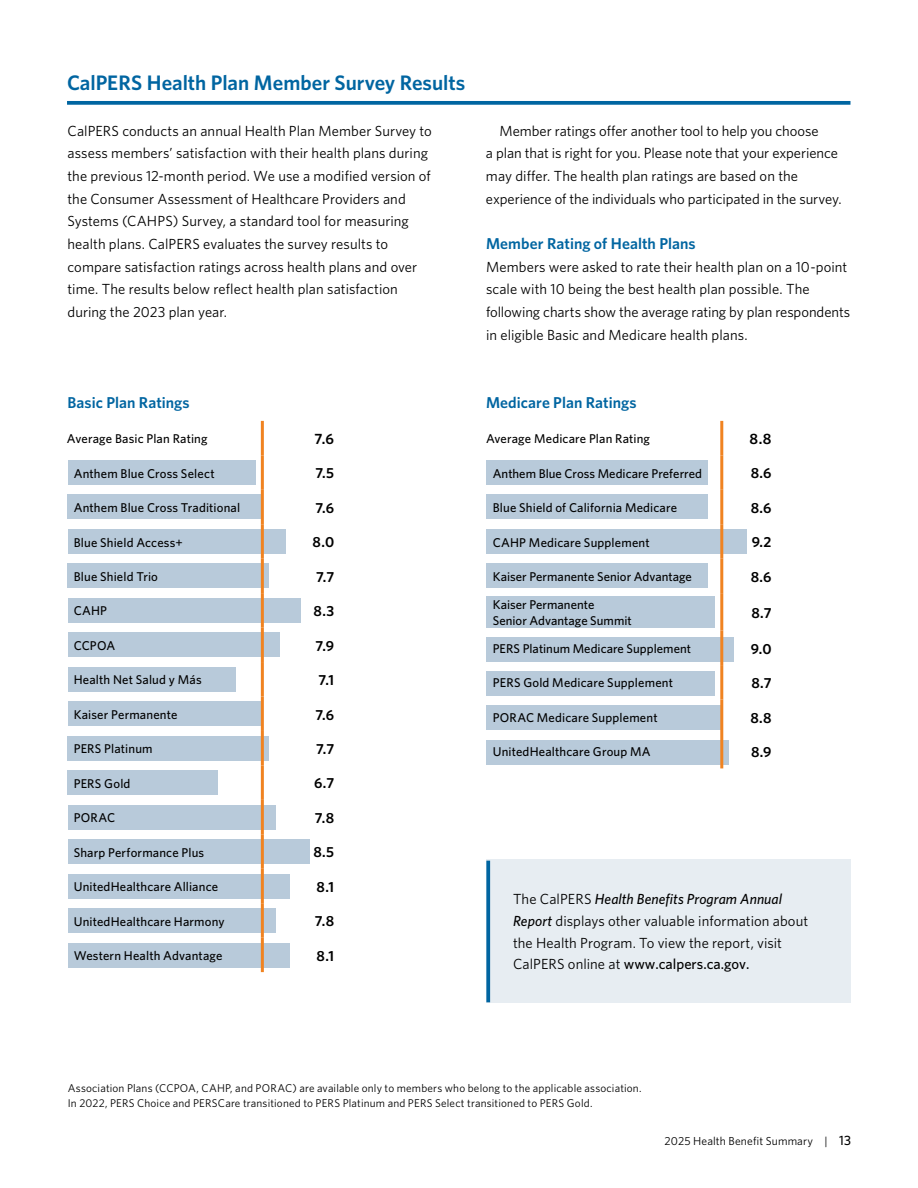
<style>
.page{position:relative;width:918px;height:1188px;background:#fff}
.page>*{position:absolute;margin:0;border:0;box-sizing:border-box;transform-origin:0 0}
.t1{font:600 21px "Kgqvqw Whitney";color:#0065a1}
.t2{font:600 15.75px "Kgqvqw Whitney";letter-spacing:.005em;color:#0065a1}
.t3{font:600 15px "Kgqvqw Whitney";color:#000}
.t4{font:14.7px/22.6px "Xvnmfw Whitney";color:#000}
.t5{font:600 14.7px "Kgqvqw Whitney";color:#000}
.t6{font:500 12.75px/15.3px "Jtxvlg Whitney";letter-spacing:.01em;color:#000}
.t7{font:11.7px "Xvnmfw Whitney";letter-spacing:.01em;color:#000}
.t8{font:11.25px "Xvnmfw Whitney";letter-spacing:.015em;color:#000}
.s1{font-family:"Hrgvms Whitney";font-weight:500;font-style:italic}
.s2{font-family:"Jtxvlg Whitney";font-weight:500}
.s3{font-family:"Jtxvlg Whitney";font-weight:500;font-size:13.5px}
</style>
<div class="page">
<svg style="left:67px;top:101px;width:783px;height:4px;background:#116fa7"></svg>
<div style="left:486px;top:859px;width:364px;height:143px;background:#e7edf2"></div>
<div style="left:68px;top:494px;width:194px;height:25px;background:#b8cada"></div>
<div style="left:68px;top:529px;width:218px;height:25px;background:#b8cada"></div>
<div style="left:68px;top:563px;width:201px;height:25px;background:#b8cada"></div>
<div style="left:68px;top:598px;width:232px;height:24px;background:#b8cada"></div>
<div style="left:68px;top:632px;width:212px;height:25px;background:#b8cada"></div>
<div style="left:68px;top:667px;width:167px;height:25px;background:#b8cada"></div>
<div style="left:68px;top:701px;width:194px;height:25px;background:#b8cada"></div>
<div style="left:68px;top:839px;width:242px;height:25px;background:#b8cada"></div>
<div style="left:68px;top:874px;width:221px;height:25px;background:#b8cada"></div>
<div style="left:68px;top:908px;width:208px;height:25px;background:#b8cada"></div>
<div style="left:68px;top:943px;width:221px;height:25px;background:#b8cada"></div>
<div style="left:67px;top:736px;width:202px;height:25px;background:#b8cada"></div>
<div style="left:68px;top:805px;width:208px;height:25px;background:#b8cada"></div>
<div style="left:68px;top:460px;width:187px;height:25px;background:#b8cada"></div>
<div style="left:68px;top:770px;width:150px;height:25px;background:#b8cada"></div>
<div style="left:486px;top:529px;width:260px;height:25px;background:#b8cada"></div>
<div style="left:486px;top:494px;width:222px;height:25px;background:#b8cada"></div>
<div style="left:486px;top:460px;width:222px;height:25px;background:#b8cada"></div>
<div style="left:486px;top:563px;width:222px;height:25px;background:#b8cada"></div>
<div style="left:486px;top:671px;width:229px;height:25px;background:#b8cada"></div>
<div style="left:486px;top:637px;width:248px;height:24px;background:#b8cada"></div>
<div style="left:486px;top:597px;width:229px;height:31px;background:#b8cada"></div>
<div style="left:486px;top:740px;width:243px;height:24px;background:#b8cada"></div>
<div style="left:486px;top:705px;width:236px;height:25px;background:#b8cada"></div>
<hr style="left:261px;top:421px;width:3px;height:34px;background:#f08321">
<hr style="left:261px;top:455px;width:3px;height:35px;background:#f08321">
<hr style="left:261px;top:490px;width:3px;height:34px;background:#f08321">
<hr style="left:261px;top:524px;width:3px;height:35px;background:#f08321">
<hr style="left:261px;top:559px;width:3px;height:34px;background:#f08321">
<hr style="left:261px;top:593px;width:3px;height:35px;background:#f08321">
<hr style="left:261px;top:628px;width:3px;height:34px;background:#f08321">
<hr style="left:261px;top:662px;width:3px;height:35px;background:#f08321">
<hr style="left:261px;top:697px;width:3px;height:34px;background:#f08321">
<hr style="left:261px;top:731px;width:3px;height:34px;background:#f08321">
<hr style="left:261px;top:765px;width:3px;height:35px;background:#f08321">
<hr style="left:261px;top:800px;width:3px;height:34px;background:#f08321">
<hr style="left:261px;top:834px;width:3px;height:35px;background:#f08321">
<hr style="left:261px;top:869px;width:3px;height:34px;background:#f08321">
<hr style="left:261px;top:903px;width:3px;height:35px;background:#f08321">
<hr style="left:261px;top:938px;width:3px;height:34px;background:#f08321">
<hr style="left:720px;top:421px;width:3px;height:34px;background:#f08321">
<hr style="left:720px;top:455px;width:3px;height:35px;background:#f08321">
<hr style="left:720px;top:490px;width:3px;height:34px;background:#f08321">
<hr style="left:720px;top:524px;width:3px;height:35px;background:#f08321">
<hr style="left:720px;top:559px;width:3px;height:34px;background:#f08321">
<hr style="left:720px;top:593px;width:3px;height:38px;background:#f08321">
<hr style="left:720px;top:631px;width:3px;height:34px;background:#f08321">
<hr style="left:720px;top:665px;width:3px;height:35px;background:#f08321">
<hr style="left:720px;top:700px;width:3px;height:34px;background:#f08321">
<hr style="left:720px;top:734px;width:3px;height:34px;background:#f08321">
<svg style="left:486px;top:861px;width:4px;height:141px"></svg>
<h3 class="t1" style="left:67px;top:69px;width:400px">CalPERS Health Plan Member Survey Results</h3>
<p class="t4" style="left:68px;top:119px;width:366px">CalPERS conducts an annual Health Plan Member Survey to assess members’ satisfaction with their health plans during the previous 12-month period. We use a modified version of the Consumer Assessment of Healthcare Providers and Systems (CAHPS) Survey, a standard tool for measuring health plans. CalPERS evaluates the survey results to compare satisfaction ratings across health plans and over time. The results below reflect health plan satisfaction during the 2023 plan year.</p>
<p class="t4" style="left:486px;top:119px;width:357px;text-indent:13px">Member ratings offer another tool to help you choose<br>a plan that is right for you. Please note that your experience may differ. The health plan ratings are based on the experience of the individuals who participated in the survey.</p>
<h4 class="t2" style="left:486px;top:233px;width:211px">Member Rating of Health Plans</h4>
<p class="t4" style="left:486px;top:255px;width:366px">Members were asked to rate their health plan on a 10-point scale with 10 being the best health plan possible. The following charts show the average rating by plan respondents in eligible Basic and Medicare health plans.</p>
<h4 class="t2" style="left:68px;top:392px;width:124px">Basic Plan Ratings</h4>
<h4 class="t2" style="left:486px;top:392px;width:152px">Medicare Plan Ratings</h4>
<p class="t6" style="left:67px;top:431px;width:142px">Average Basic Plan Rating</p>
<p class="t3" style="left:315px;top:429px;width:21px">7 6</p>
<p class="t6" style="left:74px;top:465px;width:142px">Anthem Blue Cross Select</p>
<p class="t5" style="left:315px;top:464px;width:20px">7 5</p>
<p class="t6" style="left:74px;top:500px;width:168px">Anthem Blue Cross Traditional</p>
<p class="t5" style="left:315px;top:498px;width:20px">7 6</p>
<p class="t6" style="left:74px;top:534px;width:110px">Blue Shield Access+</p>
<p class="t5" style="left:313px;top:532px;width:23px">8 0</p>
<p class="t6" style="left:74px;top:569px;width:86px">Blue Shield Trio</p>
<p class="t5" style="left:316px;top:567px;width:20px">7 7</p>
<p class="t6" style="left:74px;top:603px;width:35px">CAHP</p>
<p class="t5" style="left:314px;top:601px;width:22px">8 3</p>
<p class="t6" style="left:74px;top:638px;width:43px">CCPOA</p>
<p class="t5" style="left:316px;top:636px;width:20px">7 9</p>
<p class="t6" style="left:74px;top:672px;width:130px">Health Net Salud y Más</p>
<p class="t5" style="left:319px;top:670px;width:17px">7 1</p>
<p class="t6" style="left:74px;top:707px;width:105px">Kaiser Permanente</p>
<p class="t5" style="left:315px;top:705px;width:20px">7 6</p>
<p class="t6" style="left:74px;top:741px;width:80px">PERS Platinum</p>
<p class="t5" style="left:316px;top:739px;width:20px">7 7</p>
<p class="t6" style="left:74px;top:775px;width:58px">PERS Gold</p>
<p class="t5" style="left:314px;top:774px;width:21px">6 7</p>
<p class="t6" style="left:74px;top:810px;width:43px">PORAC</p>
<p class="t5" style="left:315px;top:808px;width:21px">7 8</p>
<p class="t6" style="left:74px;top:844px;width:132px">Sharp Performance Plus</p>
<p class="t5" style="left:313px;top:842px;width:22px">8 5</p>
<p class="t6" style="left:74px;top:879px;width:146px">UnitedHealthcare Alliance</p>
<p class="t5" style="left:317px;top:877px;width:19px">8 1</p>
<p class="t6" style="left:74px;top:913px;width:152px">UnitedHealthcare Harmony</p>
<p class="t5" style="left:315px;top:911px;width:21px">7 8</p>
<p class="t6" style="left:74px;top:948px;width:150px">Western Health Advantage</p>
<p class="t5" style="left:317px;top:946px;width:19px">8 1</p>
<p class="t6" style="left:486px;top:431px;width:166px">Average Medicare Plan Rating</p>
<p class="t3" style="left:750px;top:429px;width:23px">8 8</p>
<p class="t6" style="left:493px;top:465px;width:211px">Anthem Blue Cross Medicare Preferred</p>
<p class="t5" style="left:751px;top:464px;width:22px">8 6</p>
<p class="t6" style="left:493px;top:500px;width:186px">Blue Shield of California Medicare</p>
<p class="t5" style="left:751px;top:498px;width:22px">8 6</p>
<p class="t6" style="left:493px;top:534px;width:159px">CAHP Medicare Supplement</p>
<p class="t5" style="left:752px;top:532px;width:21px">9 2</p>
<p class="t6" style="left:493px;top:569px;width:201px">Kaiser Permanente Senior Advantage</p>
<p class="t5" style="left:751px;top:567px;width:22px">8 6</p>
<p class="t6" style="left:493px;top:597px;width:141px">Kaiser Permanente<br>Senior Advantage Summit</p>
<p class="t5" style="left:751px;top:603px;width:22px">8 7</p>
<p class="t6" style="left:493px;top:641px;width:200px">PERS Platinum Medicare Supplement</p>
<p class="t5" style="left:751px;top:639px;width:22px">9 0</p>
<p class="t6" style="left:493px;top:675px;width:182px">PERS Gold Medicare Supplement</p>
<p class="t5" style="left:751px;top:673px;width:22px">8 7</p>
<p class="t6" style="left:493px;top:710px;width:166px">PORAC Medicare Supplement</p>
<p class="t5" style="left:750px;top:708px;width:23px">8 8</p>
<p class="t6" style="left:493px;top:744px;width:159px">UnitedHealthcare Group MA</p>
<p class="t5" style="left:751px;top:742px;width:22px">8 9</p>
<p class="t4" style="left:513px;top:888px;width:297px;line-height:21.8px">The CalPERS <span class="s1">Health Benefits Program Annual Report</span> displays other valuable information about the Health Program. To view the report, visit CalPERS online at <span class="s2">www.calpers.ca.gov.</span></p>
<p class="t8" style="left:68px;top:1081px;width:575px">Association Plans (CCPOA, CAHP, and PORAC) are available only to members who belong to the applicable association.</p>
<p class="t8" style="left:68px;top:1096px;width:526px">In 2022, PERS Choice and PERSCare transitioned to PERS Platinum and PERS Select transitioned to PERS Gold.</p>
<p class="t7" style="left:665px;top:1133px;width:188px">2025 Health Benefit Summary | <span class="s3">13</span></p>
</div>
